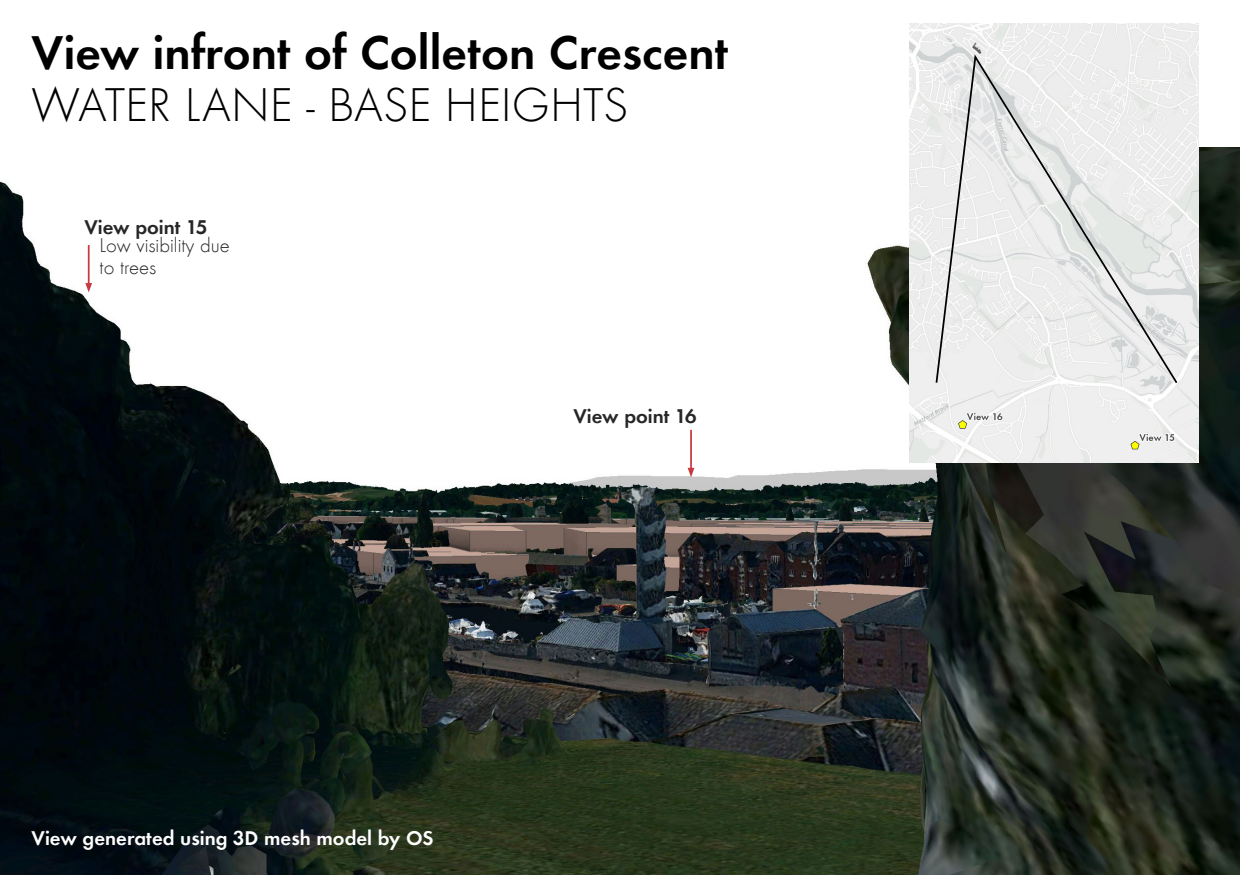
<style>
.page{position:relative;width:1240px;height:877px;background:#fff}
.page>*{position:absolute;margin:0;border:0;box-sizing:border-box;transform-origin:0 0}
.A1_-_L1_CHAPTER_HEAD{font:700 43.75px "Allies Morrison Futura ND";color:#000}
.A1_-_CHAPTER_SUBHEAD{font:43.75px "Allies Morrison Futura ND";color:#000}
.t1{font:700 18.38px "Allies Morrison Futura ND";color:#fff}
.t2{font:18.38px/22.1px "Allies Morrison Futura ND";color:#262626}
.t3{font:700 18.38px "Allies Morrison Futura ND";color:#262626}
</style>
<div class="page">
<img style="left:0;top:148px;width:1240px;height:726px">
<img style="left:909px;top:24px;width:289px;height:438px">
<svg style="left:934px;top:52px;width:245px;height:333px"></svg>
<hr style="left:690px;top:430px;width:2px;height:41px;background:#c73b40">
<svg style="left:687px;top:468px;width:7px;height:9px"></svg>
<hr style="left:88px;top:245px;width:2px;height:41px;background:#c73b40">
<svg style="left:85px;top:283px;width:7px;height:9px"></svg>
<p class="A1_-_L1_CHAPTER_HEAD" style="left:32px;top:23px;width:698px">View infront of Colleton Crescent</p>
<p class="A1_-_CHAPTER_SUBHEAD" style="left:32px;top:78px;width:598px">WATER LANE - BASE HEIGHTS</p>
<p class="t3" style="left:84px;top:215px;width:125px">View point 15</p>
<p class="t2" style="left:100px;top:235px;width:132px">Low visibility due to trees</p>
<p class="t3" style="left:573px;top:403px;width:125px">View point 16</p>
<p class="t1" style="left:32px;top:826px;width:404px">View generated using 3D mesh model by OS</p>
</div>
